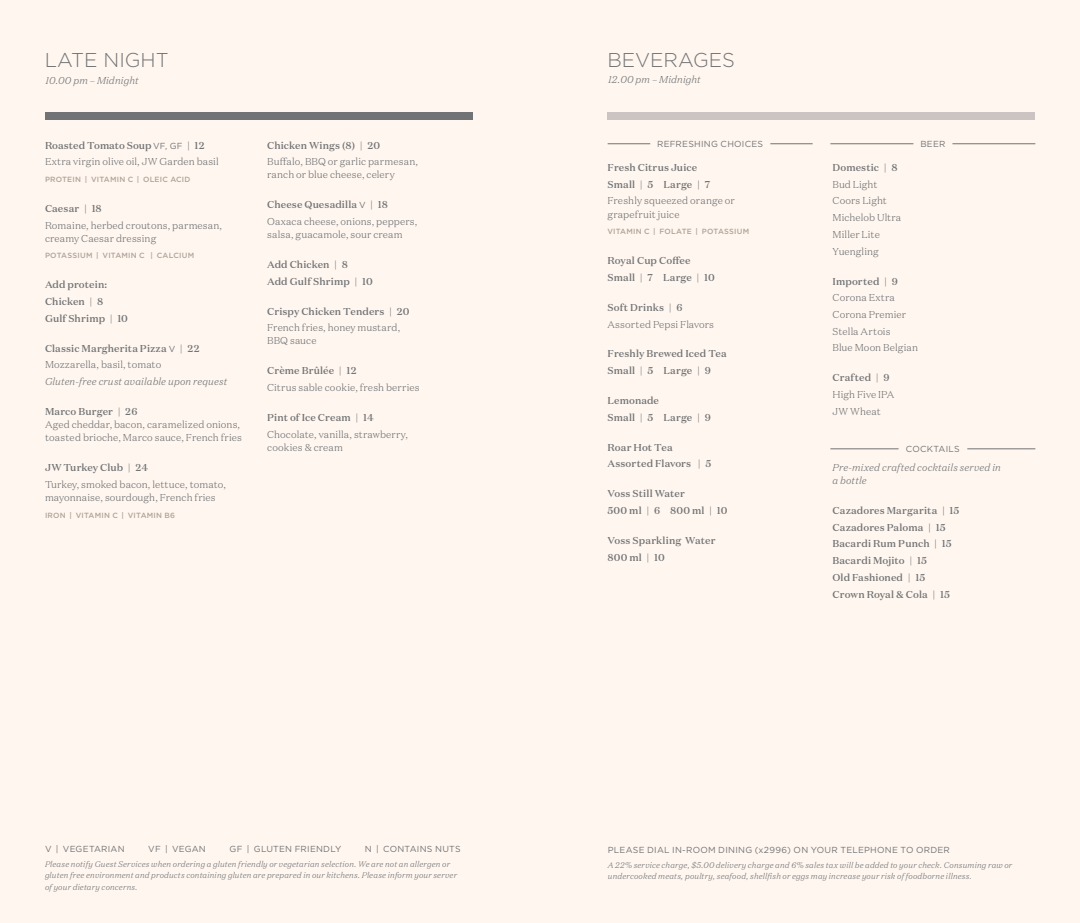
<style>
.page{position:relative;width:1080px;height:923px;background:#fff}
.page>*{position:absolute;margin:0;border:0;box-sizing:border-box;transform-origin:0 0}
.t1{font:300 20px "Gotham";color:#717375}
.t2{font:300 10px/13.1px "Domaine Text";letter-spacing:.01em;color:#717375}
.t3{font:500 10px "Domaine Text";letter-spacing:.01em;color:#717375}
.t4{font:italic 300 10px/13.1px "Domaine Text";letter-spacing:.01em;color:#717375}
.t5{font:8.75px "Gotham";letter-spacing:.03em;color:#717375}
.t6{font:italic 300 8.12px/11.2px "Domaine Text";letter-spacing:.02em;color:#717375}
.t7{font:500 7.5px "Gotham";letter-spacing:.03em;color:#b0a399}
.s1{font-family:"Gotham";font-weight:400;font-size:8.75px}
.s2{font-weight:500}
</style>
<div class="page">
<div style="left:0;top:0;width:1080px;height:922px;background:#fff6ef"></div>
<div style="left:45px;top:112px;width:428px;height:8px;background:#717375"></div>
<hr style="left:770px;top:143px;width:43px;height:1px;background:#717375">
<hr style="left:608px;top:143px;width:42px;height:1px;background:#717375">
<div style="left:608px;top:112px;width:427px;height:8px;background:#ccc3c3"></div>
<hr style="left:952px;top:143px;width:83px;height:1px;background:#717375">
<hr style="left:830px;top:143px;width:83px;height:1px;background:#717375">
<hr style="left:967px;top:448px;width:68px;height:1px;background:#717375">
<hr style="left:830px;top:448px;width:69px;height:1px;background:#717375">
<p class="t1" style="left:45px;top:47px;width:125px">LATE NIGHT</p>
<p class="t4" style="left:46px;top:74px;width:95px">10.00 pm – Midnight</p>
<p class="t3" style="left:45px;top:138px;width:161px">Roasted Tomato Soup <span class="s1">VF, GF</span> | 12</p>
<p class="t2" style="left:45px;top:155px;width:175px">Extra virgin olive oil, JW Garden basil</p>
<p class="t7" style="left:45px;top:174px;width:147px">PROTEIN | VITAMIN C | OLEIC ACID</p>
<p class="t3" style="left:45px;top:202px;width:58px">Caesar | 18</p>
<p class="t2" style="left:45px;top:218px;width:179px">Romaine, herbed croutons, parmesan, creamy Caesar dressing</p>
<p class="t7" style="left:45px;top:251px;width:151px">POTASSIUM | VITAMIN C | CALCIUM</p>
<p class="t3" style="left:45px;top:278px;width:64px">Add protein:</p>
<p class="t3" style="left:45px;top:295px;width:60px">Chicken | 8</p>
<p class="t3" style="left:45px;top:312px;width:85px">Gulf Shrimp | 10</p>
<p class="t3" style="left:45px;top:341px;width:156px">Classic Margherita Pizza <span class="s1">V</span> | 22</p>
<p class="t2" style="left:45px;top:358px;width:118px">Mozzarella, basil, tomato</p>
<p class="t4" style="left:45px;top:375px;width:184px">Gluten-free crust available upon request</p>
<p class="t2" style="left:45px;top:405px;width:198px"><span class="s2">Marco Burger | 26<br></span>Aged cheddar, bacon, caramelized onions, toasted brioche, Marco sauce, French fries</p>
<p class="t3" style="left:45px;top:461px;width:105px">JW Turkey Club | 24</p>
<p class="t2" style="left:45px;top:477px;width:183px">Turkey, smoked bacon, lettuce, tomato, mayonnaise, sourdough, French fries</p>
<p class="t7" style="left:45px;top:510px;width:132px">IRON | VITAMIN C | VITAMIN B6</p>
<p class="t3" style="left:267px;top:138px;width:115px">Chicken Wings (8) | 20</p>
<p class="t2" style="left:267px;top:155px;width:152px">Buffalo, BBQ or garlic parmesan, ranch or blue cheese, celery</p>
<p class="t3" style="left:267px;top:198px;width:122px">Cheese Quesadilla <span class="s1">V</span> | 18</p>
<p class="t2" style="left:267px;top:215px;width:152px">Oaxaca cheese, onions, peppers, salsa, guacamole, sour cream</p>
<p class="t3" style="left:267px;top:258px;width:82px">Add Chicken | 8</p>
<p class="t3" style="left:267px;top:275px;width:107px">Add Gulf Shrimp | 10</p>
<p class="t3" style="left:267px;top:304px;width:144px">Crispy Chicken Tenders | 20</p>
<p class="t2" style="left:267px;top:321px;width:134px">French fries, honey mustard,<br>BBQ sauce</p>
<p class="t3" style="left:267px;top:364px;width:91px">Crème Brûlée | 12</p>
<p class="t2" style="left:267px;top:381px;width:154px">Citrus sable cookie, fresh berries</p>
<p class="t3" style="left:267px;top:411px;width:108px">Pint of Ice Cream | 14</p>
<p class="t2" style="left:267px;top:427px;width:142px">Chocolate, vanilla, strawberry, cookies &amp; cream</p>
<p class="t5" style="left:45px;top:843px;width:81px">V | VEGETARIAN</p>
<p class="t5" style="left:148px;top:843px;width:59px">VF | VEGAN</p>
<p class="t5" style="left:230px;top:843px;width:113px">GF | GLUTEN FRIENDLY</p>
<p class="t5" style="left:365px;top:843px;width:97px">N | CONTAINS NUTS</p>
<p class="t6" style="left:45px;top:858px;width:414px">Please notify Guest Services when ordering a gluten friendly or vegetarian selection. We are not an allergen or gluten free environment and products containing gluten are prepared in our kitchens. Please inform your server of your dietary concerns.</p>
<p class="t1" style="left:607px;top:47px;width:129px">BEVERAGES</p>
<p class="t4" style="left:608px;top:73px;width:94px">12.00 pm – Midnight</p>
<p class="t5" style="left:657px;top:138px;width:108px">REFRESHING CHOICES</p>
<p class="t5" style="left:920px;top:138px;width:27px">BEER</p>
<p class="t3" style="left:608px;top:161px;width:91px">Fresh Citrus Juice</p>
<p class="t3" style="left:608px;top:178px;width:104px">Small | 5 Large | 7</p>
<p class="t2" style="left:608px;top:194px;width:129px">Freshly squeezed orange or grapefruit juice</p>
<p class="t7" style="left:608px;top:227px;width:143px">VITAMIN C | FOLATE | POTASSIUM</p>
<p class="t3" style="left:608px;top:254px;width:84px">Royal Cup Coffee</p>
<p class="t3" style="left:607px;top:271px;width:109px">Small | 7 Large | 10</p>
<p class="t3" style="left:607px;top:301px;width:77px">Soft Drinks | 6</p>
<p class="t2" style="left:607px;top:317px;width:108px">Assorted Pepsi Flavors</p>
<p class="t3" style="left:607px;top:347px;width:121px">Freshly Brewed Iced Tea</p>
<p class="t3" style="left:607px;top:364px;width:105px">Small | 5 Large | 9</p>
<p class="t3" style="left:607px;top:394px;width:53px">Lemonade</p>
<p class="t3" style="left:607px;top:411px;width:105px">Small | 5 Large | 9</p>
<p class="t3" style="left:607px;top:440px;width:67px">Roar Hot Tea</p>
<p class="t3" style="left:607px;top:457px;width:105px">Assorted Flavors | 5</p>
<p class="t3" style="left:608px;top:487px;width:79px">Voss Still Water</p>
<p class="t3" style="left:608px;top:504px;width:121px">500 ml | 6 800 ml | 10</p>
<p class="t3" style="left:608px;top:534px;width:109px">Voss Sparkling Water</p>
<p class="t3" style="left:608px;top:550px;width:59px">800 ml | 10</p>
<p class="t3" style="left:832px;top:161px;width:67px">Domestic | 8</p>
<p class="t2" style="left:832px;top:177px;width:47px">Bud Light</p>
<p class="t2" style="left:832px;top:194px;width:56px">Coors Light</p>
<p class="t2" style="left:832px;top:211px;width:70px">Michelob Ultra</p>
<p class="t2" style="left:832px;top:228px;width:49px">Miller Lite</p>
<p class="t2" style="left:832px;top:244px;width:48px">Yuengling</p>
<p class="t3" style="left:832px;top:274px;width:67px">Imported | 9</p>
<p class="t2" style="left:832px;top:291px;width:64px">Corona Extra</p>
<p class="t2" style="left:832px;top:308px;width:75px">Corona Premier</p>
<p class="t2" style="left:832px;top:324px;width:60px">Stella Artois</p>
<p class="t2" style="left:832px;top:341px;width:87px">Blue Moon Belgian</p>
<p class="t3" style="left:832px;top:371px;width:59px">Crafted | 9</p>
<p class="t2" style="left:832px;top:388px;width:63px">High Five IPA</p>
<p class="t2" style="left:832px;top:404px;width:50px">JW Wheat</p>
<p class="t5" style="left:906px;top:443px;width:56px">COCKTAILS</p>
<p class="t4" style="left:832px;top:460px;width:170px">Pre-mixed crafted cocktails served in a bottle</p>
<p class="t3" style="left:832px;top:504px;width:129px">Cazadores Margarita | 15</p>
<p class="t3" style="left:832px;top:520px;width:115px">Cazadores Paloma | 15</p>
<p class="t3" style="left:832px;top:537px;width:121px">Bacardi Rum Punch | 15</p>
<p class="t3" style="left:832px;top:554px;width:96px">Bacardi Mojito | 15</p>
<p class="t3" style="left:832px;top:571px;width:94px">Old Fashioned | 15</p>
<p class="t3" style="left:832px;top:587px;width:119px">Crown Royal &amp; Cola | 15</p>
<p class="t5" style="left:608px;top:844px;width:344px">PLEASE DIAL IN-ROOM DINING (x2996) ON YOUR TELEPHONE TO ORDER</p>
<p class="t6" style="left:608px;top:859px;width:406px">A 22% service charge, $5.00 delivery charge and 6% sales tax will be added to your check. Consuming raw or undercooked meats, poultry, seafood, shellfish or eggs may increase your risk of foodborne illness.</p>
</div>
